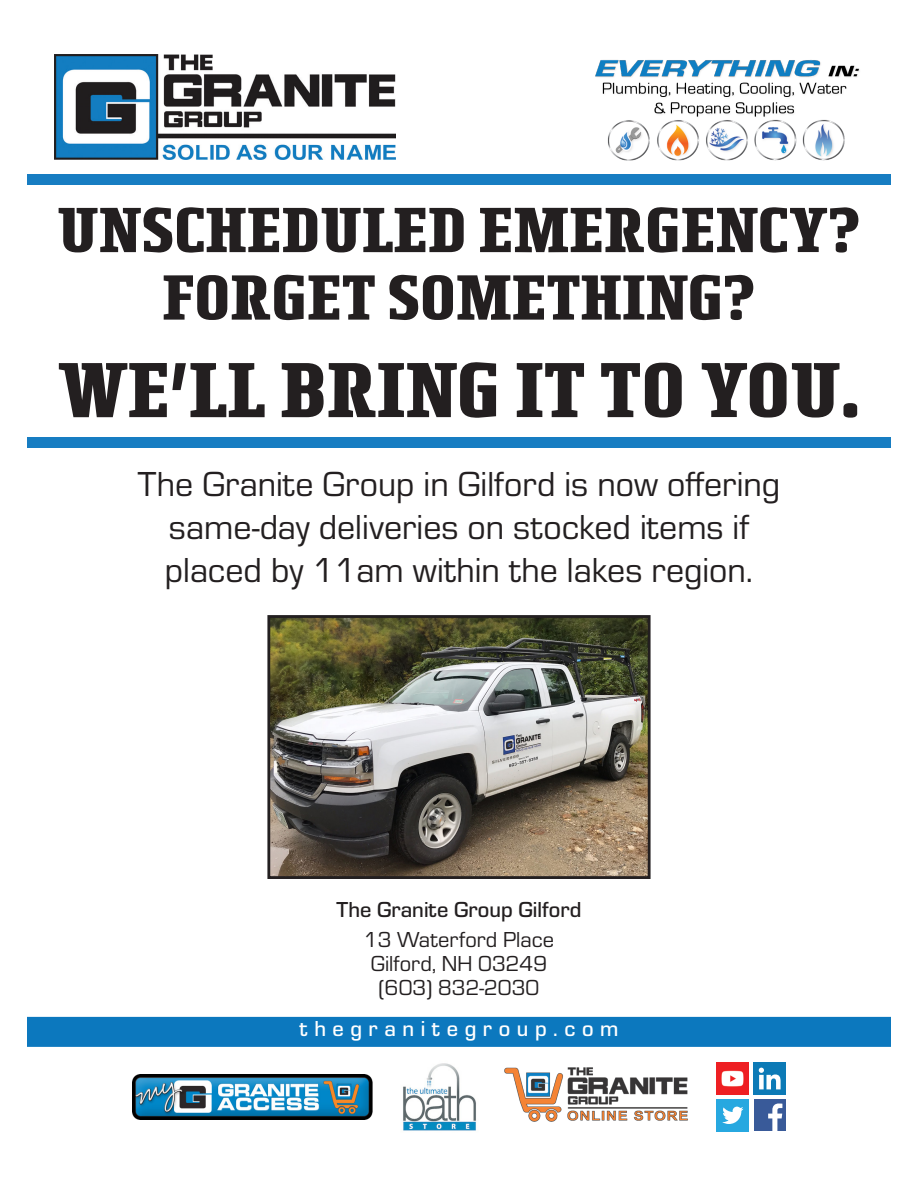
<style>
.page{position:relative;width:918px;height:1188px;background:#fff}
.page>*{position:absolute;margin:0;border:0;box-sizing:border-box;transform-origin:0 0}
.t1{font:700 82.5px "Rogue Serif";color:#231f20}
.t2{font:700 67.5px/67.5px "Rogue Serif";color:#231f20;text-align:center}
.t3{font:36px/43.2px "Eurostile";color:#231f20;text-align:center}
.t4{font:22.5px "Eurostile";color:#231f20}
.t5{font:500 22.5px "Eurostile";color:#231f20}
.t6{font:500 22.5px "Eurostile";letter-spacing:.29em;color:#fff}
</style>
<div class="page">
<img style="left:54px;top:55px;width:341px;height:104px">
<div style="left:27px;top:438px;width:864px;height:10px;background:#177dc2"></div>
<div style="left:27px;top:1017px;width:864px;height:30px;background:#0c78be"></div>
<img style="left:717px;top:1062px;width:32px;height:33px">
<div style="left:754px;top:1099px;width:32px;height:32px;background:#395a99"></div>
<svg style="left:768px;top:1104px;width:14px;height:27px"></svg>
<div style="left:754px;top:1062px;width:32px;height:33px;background:#0c7ab6"></div>
<svg style="left:759px;top:1068px;width:22px;height:21px"></svg>
<div style="left:717px;top:1099px;width:32px;height:32px;background:#27a8e0"></div>
<svg style="left:722px;top:1107px;width:22px;height:17px"></svg>
<img style="left:132px;top:1074px;width:240px;height:45px">
<img style="left:504px;top:1067px;width:184px;height:55px">
<img style="left:403px;top:1063px;width:73px;height:68px">
<img style="left:595px;top:60px;width:265px;height:100px">
<div style="left:27px;top:174px;width:864px;height:10px;background:#177dc2"></div>
<img style="left:271px;top:619px;width:376px;height:256px">
<div style="left:267px;top:615px;width:384px;height:264px;border:3px solid #231f20"></div>
<p class="t2" style="left:57px;top:193px;width:805px">UNSCHEDULED EMERGENCY?<br>FORGET SOMETHING?</p>
<p class="t1" style="left:58px;top:342px;width:803px">WE’LL BRING IT TO YOU.</p>
<p class="t3" style="left:138px;top:461px;width:644px">The Granite Group in Gilford is now offering same-day deliveries on stocked items if placed by 11am within the lakes region.</p>
<p class="t5" style="left:336px;top:894px;width:247px">The Granite Group Gilford</p>
<p class="t4" style="left:364px;top:925px;width:192px">13 Waterford Place</p>
<p class="t4" style="left:371px;top:949px;width:178px">Gilford, NH 03249</p>
<p class="t4" style="left:379px;top:973px;width:162px">(603) 832-2030</p>
<p class="t6" style="left:300px;top:1014px;width:320px">thegranitegroup.com</p>
</div>
